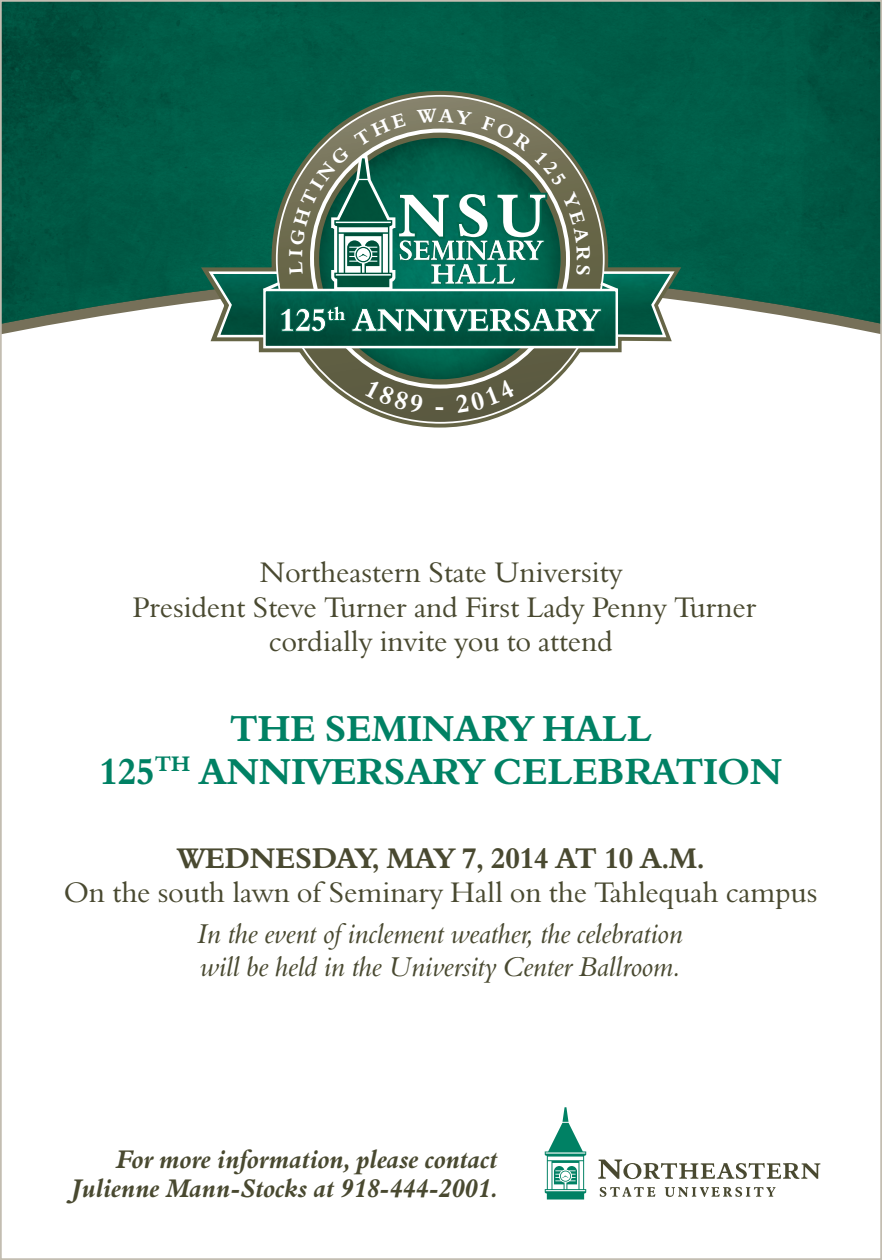
<style>
.page{position:relative;width:882px;height:1260px;background:#fff}
.page>*{position:absolute;margin:0;border:0;box-sizing:border-box;transform-origin:0 0}
.t1{font:37.1px/42.5px "Aldine 401 BT Bold A";color:#008164;text-align:center}
.t2{font:29.22px "Aldine 401 BT Roman A";color:#494930}
.t3{font:29.22px "Aldine 401 BT Bold A";color:#494930}
.t4{font:28px/33.2px "Aldine 401 BT Italic A";color:#494930}
.t5{font:26.25px "Aldine 401 BT Bold Italic A";color:#494930}
</style>
<div class="page">
<img style="left:3px;top:3px;width:876px;height:321px">
<svg style="left:199px;top:90px;width:484px;height:338px"></svg>
<svg style="left:277px;top:96px;width:327px;height:327px"></svg>
<img style="left:302px;top:348px;width:276px;height:48px">
<img style="left:266px;top:339px;width:349px;height:7px">
<svg style="left:545px;top:1107px;width:41px;height:93px"></svg>
<svg style="left:598px;top:1160px;width:222px;height:19px"></svg>
<svg style="left:600px;top:1187px;width:55px;height:10px"></svg>
<svg style="left:665px;top:1187px;width:111px;height:10px"></svg>
<svg style="left:207px;top:109px;width:469px;height:230px;background:#397864"></svg>
<svg style="left:365px;top:379px;width:58px;height:35px;background:#6a6951"></svg>
<svg style="left:436px;top:407px;width:7px;height:3px"></svg>
<svg style="left:456px;top:379px;width:59px;height:34px;background:#68674f"></svg>
<p class="t2" style="left:260px;top:555px;width:364px">Northeastern State University</p>
<p class="t2" style="left:133px;top:589px;width:626px">President Steve Turner and First Lady Penny Turner</p>
<p class="t2" style="left:269px;top:624px;width:345px">cordially invite you to attend</p>
<p class="t1" style="left:100px;top:707px;width:684px">THE SEMINARY HALL<br>125<sup>TH</sup> ANNIVERSARY CELEBRATION</p>
<p class="t3" style="left:177px;top:840px;width:529px">WEDNESDAY, MAY 7, 2014 AT 10 A.M.</p>
<p class="t2" style="left:64px;top:875px;width:755px">On the south lawn of Seminary Hall on the Tahlequah campus</p>
<p class="t4" style="left:198px;top:916px;width:487px">In the event of inclement weather, the celebration will be held in the University Center Ballroom.</p>
<p class="t5" style="left:117px;top:1142px;width:383px">For more information, please contact</p>
<p class="t5" style="left:72px;top:1172px;width:427px">Julienne Mann-Stocks at 918-444-2001.</p>
</div>
